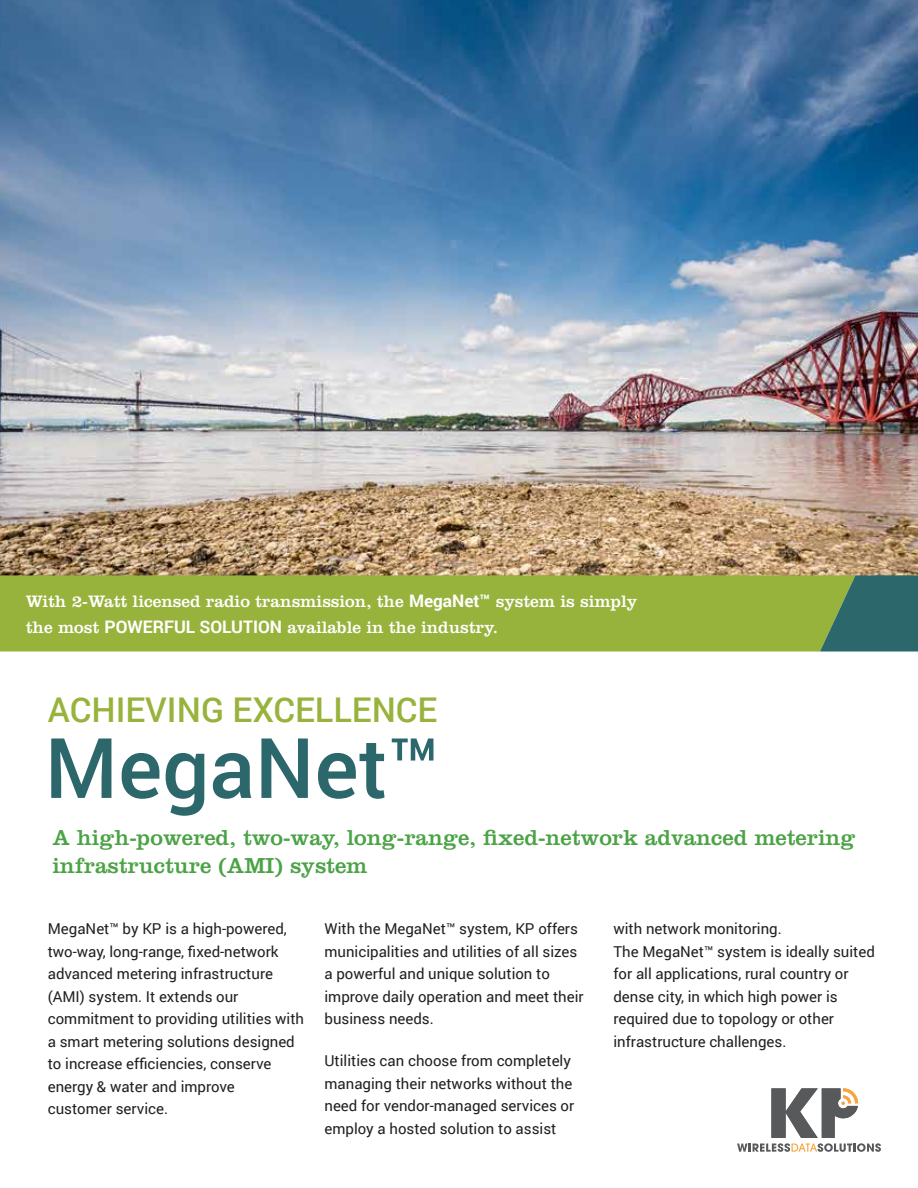
<style>
.page{position:relative;width:918px;height:1188px;background:#fff}
.page>*{position:absolute;margin:0;border:0;box-sizing:border-box;transform-origin:0 0}
.t1{font:500 83.55px "Roboto";color:#2c676b}
.t2{font:500 34.05px "Roboto";color:#98b33c}
.t3{font:22.5px/28.5px "Clarendon";color:#4ca346}
.t4{font:17.25px/25.5px "Clarendon";color:#fff}
.t5{font:15px/22.5px "Roboto";color:#231f20}
.s1{font-family:"Roboto";font-weight:700}
</style>
<div class="page">
<img style="left:0;top:0;width:918px;height:575px">
<div style="left:0;top:575px;width:820px;height:77px;background:#98b33c"></div>
<svg style="left:820px;top:575px;width:98px;height:77px;background:#417563"></svg>
<svg style="left:737px;top:1088px;width:144px;height:64px"></svg>
<p class="t4" style="left:26px;top:589px;width:613px">With 2-Watt licensed radio transmission, the <span class="s1">MegaNet™</span> system is simply the most <span class="s1">POWERFUL SOLUTION</span> available in the industry.</p>
<h2 class="t2" style="left:48px;top:686px;width:391px">ACHIEVING EXCELLENCE</h2>
<h1 class="t1" style="left:45px;top:709px;width:397px">MegaNet™</h1>
<h3 class="t3" style="left:52px;top:822px;width:805px">A high-powered, two-way, long-range, fixed-network advanced metering infrastructure (AMI) system</h3>
<p class="t5" style="left:48px;top:917px;width:258px">MegaNet™ by KP is a high-powered, two-way, long-range, fixed-network advanced metering infrastructure (AMI) system. It extends our commitment to providing utilities with a smart metering solutions designed to increase efficiencies, conserve energy &amp; water and improve<br>customer service.</p>
<p class="t5" style="left:324px;top:917px;width:261px">With the MegaNet™ system, KP offers municipalities and utilities of all sizes a powerful and unique solution to improve daily operation and meet their business needs.</p>
<p class="t5" style="left:324px;top:1049px;width:251px">Utilities can choose from completely managing their networks without the need for vendor-managed services or employ a hosted solution to assist</p>
<p class="t5" style="left:613px;top:917px;width:263px">with network monitoring.<br>The MegaNet™ system is ideally suited for all applications, rural country or dense city, in which high power is required due to topology or other infrastructure challenges.</p>
</div>
